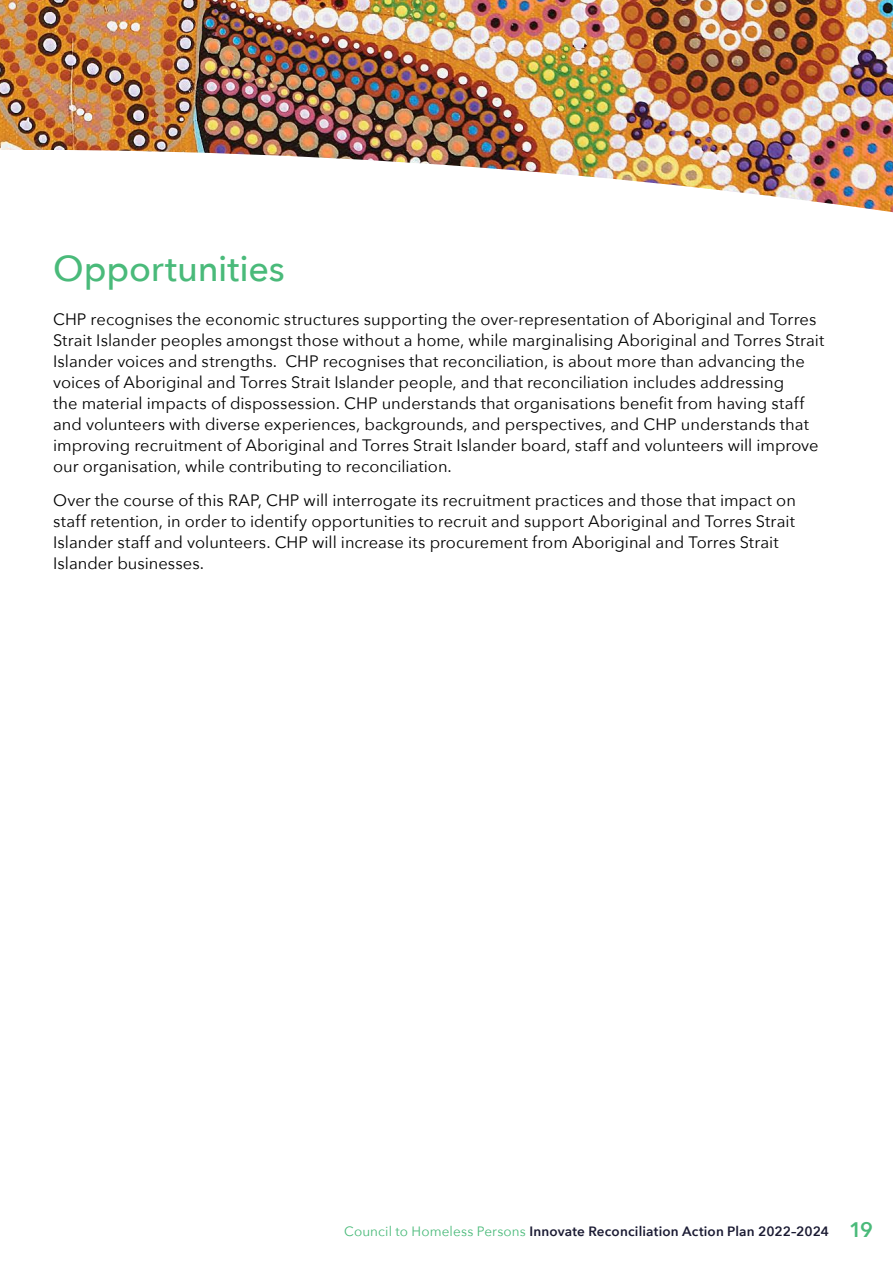
<style>
.page{position:relative;width:893px;height:1263px;background:#fff}
.page>*{position:absolute;margin:0;border:0;box-sizing:border-box;transform-origin:0 0}
.t1{font:500 36px "Avenir Next";letter-spacing:-.005em;color:#4aba7a}
.t2{font:16.5px/21px "Avenir Next";color:#000}
.t3{font:600 13.5px "Avenir Next";letter-spacing:.015em;color:#1b1b33}
.s1{font-weight:400;color:#4aba7a}
.s2{font-size:21px;color:#4aba7a}
</style>
<div class="page">
<img style="left:0;top:0;width:893px;height:150px">
<img style="left:72px;top:150px;width:821px;height:63px">
<h1 class="t1" style="left:53px;top:237px;width:233px">Opportunities</h1>
<p class="t2" style="left:53px;top:308px;width:773px">CHP recognises the economic structures supporting the over-representation of Aboriginal and Torres Strait Islander peoples amongst those without a home, while marginalising Aboriginal and Torres Strait Islander voices and strengths. CHP recognises that reconciliation, is about more than advancing the voices of Aboriginal and Torres Strait Islander people, and that reconciliation includes addressing<br>the material impacts of dispossession. CHP understands that organisations benefit from having staff and volunteers with diverse experiences, backgrounds, and perspectives, and CHP understands that improving recruitment of Aboriginal and Torres Strait Islander board, staff and volunteers will improve our organisation, while contributing to reconciliation.</p>
<p class="t2" style="left:53px;top:489px;width:744px">Over the course of this RAP, CHP will interrogate its recruitment practices and those that impact on staff retention, in order to identify opportunities to recruit and support Aboriginal and Torres Strait Islander staff and volunteers. CHP will increase its procurement from Aboriginal and Torres Strait Islander businesses.</p>
<p class="t3" style="left:344px;top:1219px;width:531px"><span class="s1">Council to Homeless Persons</span> Innovate Reconciliation Action Plan 2022–2024 <span class="s2">19</span></p>
</div>
